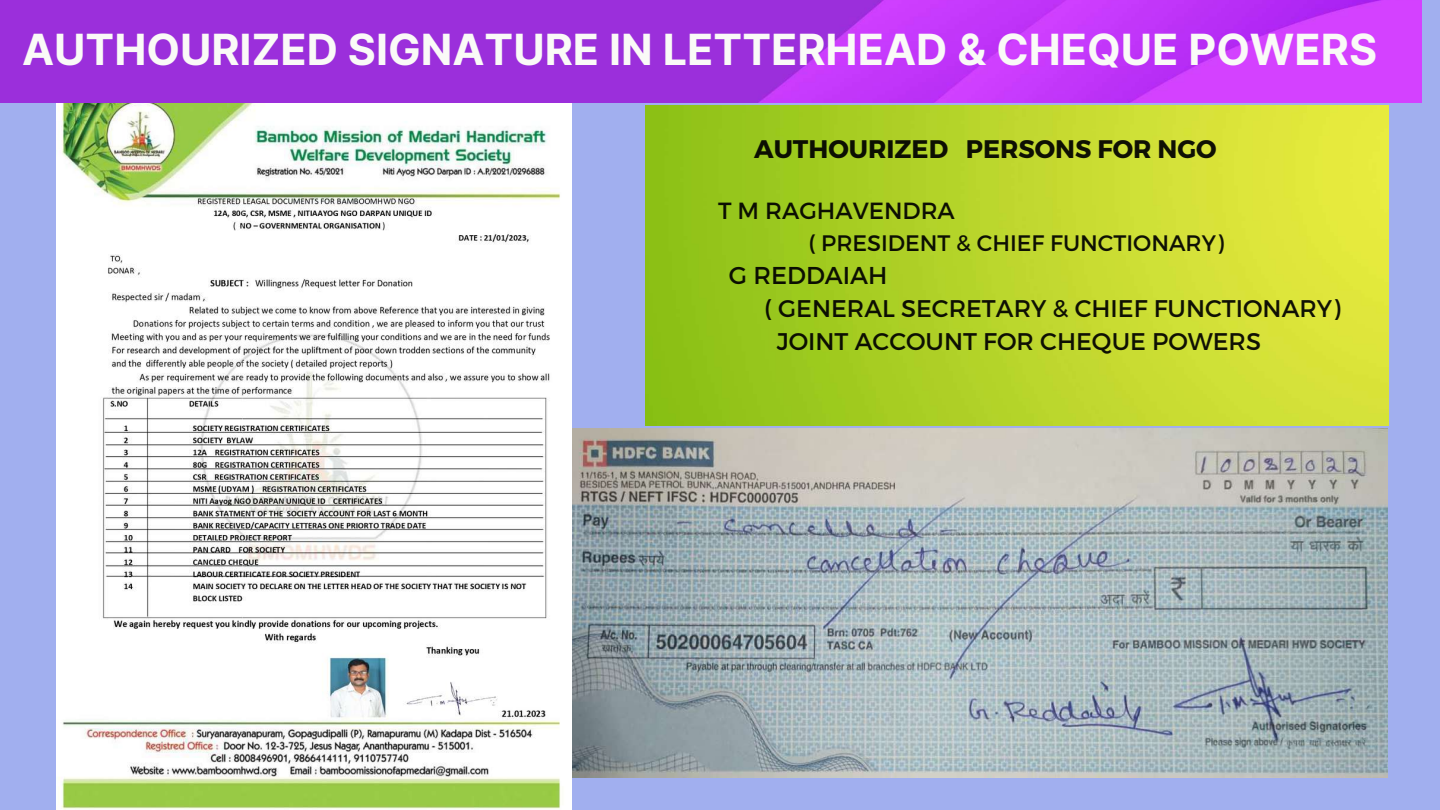
<style>
.page{position:relative;width:1440px;height:810px;background:#a1afef}
.page>*{position:absolute;margin:0;border:0;box-sizing:border-box;transform-origin:0 0}
.t1{font:700 43px "Inter";color:#fafaf7}
.t2{font:700 25.4px "Montserrat";color:#000}
.t3{font:24.4px "Montserrat";color:#000}
.t4{font:24.1px/33px "Montserrat";color:#000}
.t5{font:23.4px "Montserrat";color:#000}
.t6{font:22.4px "Montserrat";color:#000}
</style>
<div class="page">
<img style="left:571px;top:428px;width:817px;height:350px">
<img style="left:0;top:0;width:1421px;height:103px">
<img style="left:56px;top:103px;width:515px;height:707px">
<img style="left:646px;top:106px;width:742px;height:320px">
<h1 class="t1" style="left:22px;top:23px;width:1357px">AUTHOURIZED SIGNATURE IN LETTERHEAD &amp; CHEQUE POWERS</h1>
<p class="t2" style="left:754px;top:132px;width:464px">AUTHOURIZED PERSONS FOR NGO</p>
<p class="t5" style="left:718px;top:196px;width:238px">T M RAGHAVENDRA</p>
<p class="t6" style="left:808px;top:228px;width:417px">( PRESIDENT &amp; CHIEF FUNCTIONARY)</p>
<p class="t3" style="left:729px;top:259px;width:160px">G REDDAIAH</p>
<p class="t4" style="left:777px;top:291px;width:565px;text-indent:-12px">( GENERAL SECRETARY &amp; CHIEF FUNCTIONARY)<br>JOINT ACCOUNT FOR CHEQUE POWERS</p>
</div>
